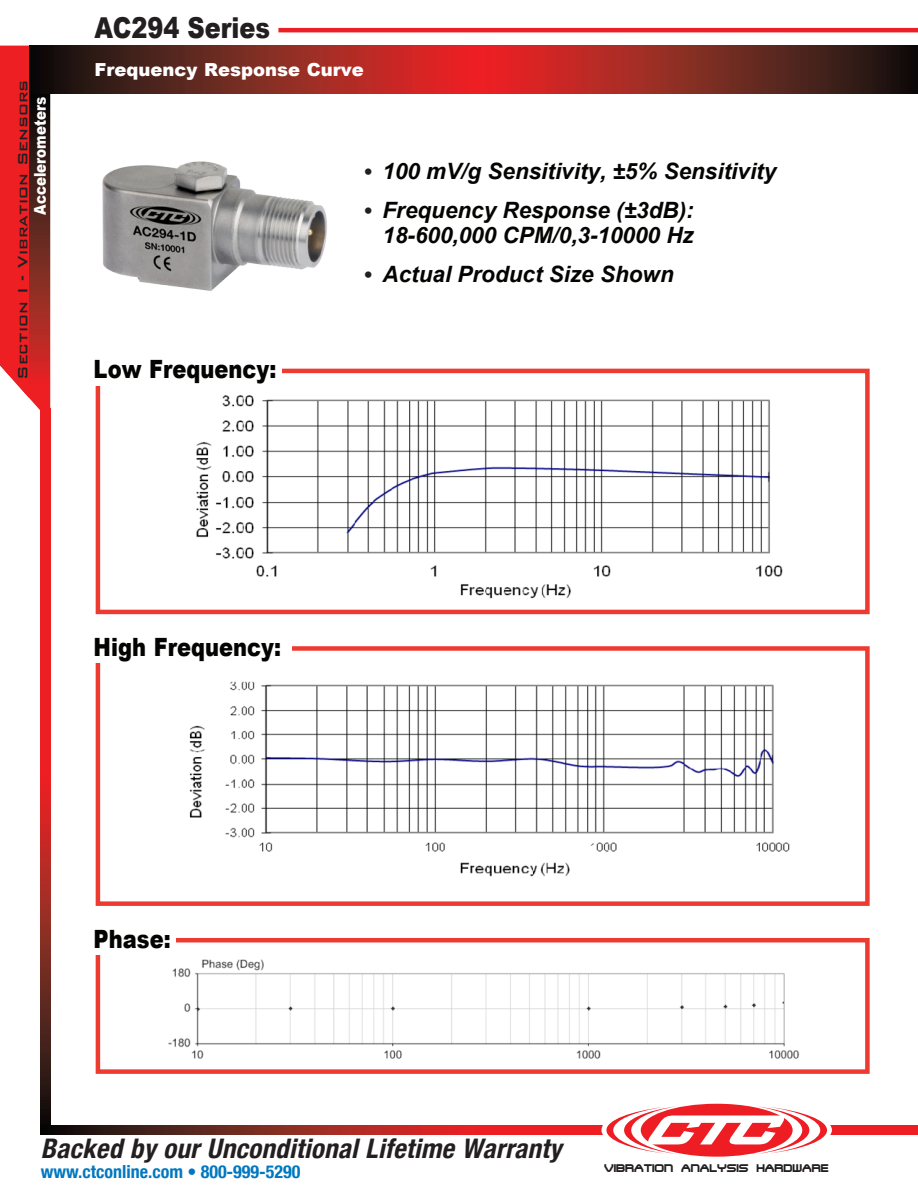
<style>
.page{position:relative;width:918px;height:1188px;background:#fff}
.page>*{position:absolute;margin:0;border:0;box-sizing:border-box;transform-origin:0 0}
.Page_Headers__PG{font:900 28.8px "Arial";color:#231f20;scale:.83 1}
.t1{font:italic 700 condensed 27px "Helvetica Neue";color:#231f20}
.t2{font:900 25.2px "Arial";color:#040503;scale:.83 1}
.t3{font:italic 700 22.5px/25.5px "Arial";color:#040503;text-align:right}
.t4{font:700 condensed 18px "Helvetica Neue";color:#0078c0}
.t5{font:500 18px "Bank Gothic";color:#231f20}
.t6{font:900 18px "Arial";color:#fff}
.t7{font:900 16.2px "Arial";color:#fff;scale:.83 1}
.Page_Headers__PG-2{font:500 12px "Steel Wolf";color:#231f20}
.s1{font-family:"Times";font-weight:400;font-style:normal;color:#231f20}
</style>
<div class="page">
<svg style="left:0;top:46px;width:50px;height:376px;background:#c03131"></svg>
<svg style="left:41px;top:409px;width:9px;height:716px;background:#b82121"></svg>
<svg style="left:41px;top:1125px;width:877px;height:10px;background:#a0221f"></svg>
<svg style="left:29px;top:46px;width:889px;height:47px;background:#80241f"></svg>
<hr style="left:278px;top:28px;width:640px;height:4px;background:#ed1f26">
<div style="left:602px;top:1099px;width:230px;height:62px;background:#fff;border-radius:50%"></div>
<svg style="left:606px;top:1104px;width:221px;height:53px"></svg>
<img style="left:168px;top:959px;width:631px;height:100px">
<div style="left:96px;top:938px;width:774px;height:136px;border:4px solid #ee3b32"></div>
<div style="left:92px;top:925px;width:84px;height:30px;background:#fff"></div>
<img style="left:189px;top:681px;width:601px;height:196px">
<div style="left:96px;top:646px;width:774px;height:260px;border:4px solid #ee3b32"></div>
<div style="left:92px;top:633px;width:200px;height:30px;background:#fff"></div>
<img style="left:196px;top:395px;width:587px;height:204px">
<div style="left:96px;top:369px;width:774px;height:245px;border:4px solid #ee3b32"></div>
<div style="left:92px;top:356px;width:190px;height:30px;background:#fff"></div>
<img style="left:102px;top:161px;width:225px;height:130px">
<p class="t5" style="left:9px;top:380px;width:302px;rotate:-90deg">Section I - Vibration Sensors</p>
<p class="t7" style="left:28px;top:215px;width:143px;rotate:-90deg">Accelerometers</p>
<p class="Page_Headers__PG" style="left:94px;top:7px;width:213px">AC294 Series</p>
<p class="t6" style="left:94px;top:56px;width:271px">Frequency Response Curve</p>
<p class="t2" style="left:94px;top:351px;width:222px">Low Frequency:</p>
<p class="t3" style="left:364px;top:159px;width:413px"><span class="s1">•</span> 100 mV/g Sensitivity, ±5% Sensitivity</p>
<p class="t3" style="left:364px;top:198px;width:331px"><span class="s1">•</span> Frequency Response (±3dB):<br>18-600,000 CPM/0,3-10000 Hz</p>
<p class="t3" style="left:364px;top:263px;width:311px"><span class="s1">•</span> Actual Product Size Shown</p>
<p class="t2" style="left:94px;top:629px;width:227px">High Frequency:</p>
<p class="t2" style="left:94px;top:920px;width:94px">Phase:</p>
<p class="t1" style="left:41px;top:1132px;width:529px">Backed by ourUnconditionalLifetime Warranty</p>
<p class="t4" style="left:41px;top:1161px;width:261px">www.ctconline.com • 800-999-5290</p>
<p class="Page_Headers__PG-2" style="left:604px;top:1160px;width:226px">VIBRATION ANALYSIS HARDWARE</p>
</div>
